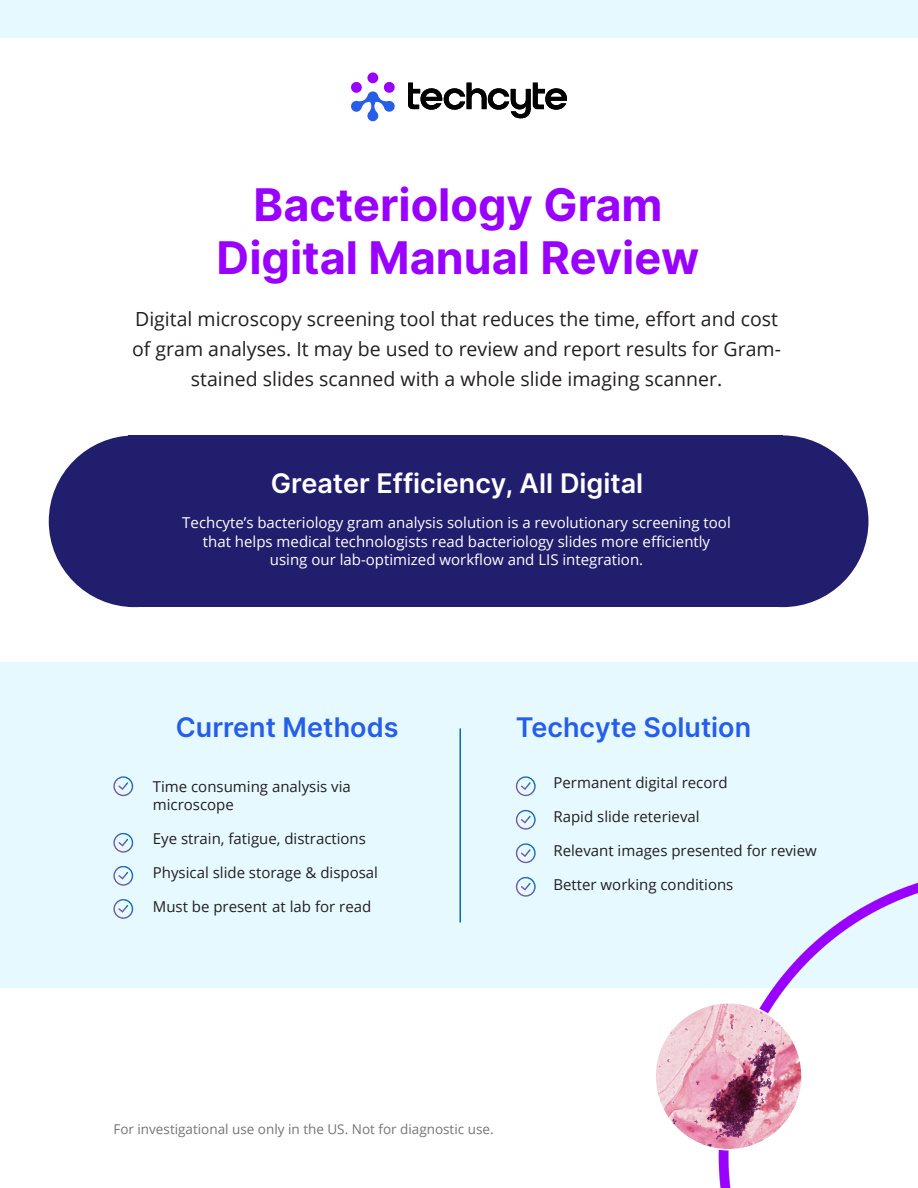
<style>
.page{position:relative;width:918px;height:1188px;background:#fff}
.page>*{position:absolute;margin:0;border:0;box-sizing:border-box;transform-origin:0 0}
.t1{font:45px/52.5px "Inter";color:#90f;text-align:center}
.t2{font:27px "Inter";color:#265eea}
.t3{font:27px "Inter";color:#fff}
.Subhead{font:19.5px/30px "Open Sans";color:#231f20;text-align:center}
.List{font:15px/18px "Open Sans";color:#231f20}
.t4{font:15px/18.6px "Open Sans";color:#fff;text-align:center}
.Disclaimer{font:13.5px "Open Sans";color:#767575}
</style>
<div class="page">
<div style="left:0;top:663px;width:918px;height:325px;background:#e5f9ff"></div>
<div style="left:49px;top:435px;width:171px;height:172px;background:#221e6e;border-radius:50%"></div>
<div style="left:697px;top:435px;width:171px;height:172px;background:#221e6e;border-radius:50%"></div>
<div style="left:128px;top:435px;width:655px;height:172px;background:#221e6e"></div>
<img style="left:718px;top:882px;width:200px;height:306px">
<svg style="left:113px;top:776px;width:20px;height:20px"></svg>
<svg style="left:113px;top:833px;width:20px;height:20px"></svg>
<svg style="left:113px;top:866px;width:20px;height:20px"></svg>
<svg style="left:113px;top:899px;width:20px;height:20px"></svg>
<svg style="left:516px;top:810px;width:20px;height:20px"></svg>
<svg style="left:516px;top:776px;width:20px;height:20px"></svg>
<svg style="left:516px;top:843px;width:20px;height:20px"></svg>
<svg style="left:516px;top:877px;width:20px;height:20px"></svg>
<div style="left:0;top:0;width:918px;height:38px;background:#e5f9ff"></div>
<hr style="left:460px;top:728px;width:1px;height:194px;background:#076bb6">
<img style="left:655px;top:1003px;width:147px;height:147px;border-radius:73px">
<div style="left:367px;top:72px;width:11px;height:11px;background:#90f;border-radius:50%"></div>
<svg style="left:351px;top:81px;width:44px;height:40px"></svg>
<svg style="left:408px;top:83px;width:159px;height:35px"></svg>
<p class="t1" style="left:217px;top:178px;width:484px">Bacteriology Gram<br>Digital Manual Review</p>
<p class="Subhead" style="left:132px;top:303px;width:650px">Digital microscopy screening tool that reduces the time, effort and cost of gram analyses. It may be used to review and report results for Gram&shy;stained slides scanned with a whole slide imaging scanner.</p>
<h1 class="t3" style="left:271px;top:463px;width:374px">Greater Efficiency, All Digital</h1>
<p class="t4" style="left:182px;top:513px;width:550px">Techcyte’s bacteriology gram analysis solution is a revolutionary screening tool that helps medical technologists read bacteriology slides more efficiently using our lab-optimized workflow and LIS integration.</p>
<h1 class="t2" style="left:176px;top:707px;width:224px">Current Methods</h1>
<h1 class="t2" style="left:516px;top:707px;width:237px">Techcyte Solution</h1>
<p class="List" style="left:153px;top:777px;width:200px">Time consuming analysis via microscope</p>
<p class="List" style="left:153px;top:829px;width:215px">Eye strain, fatigue, distractions</p>
<p class="List" style="left:153px;top:863px;width:227px">Physical slide storage &amp; disposal</p>
<p class="List" style="left:153px;top:897px;width:220px">Must be present at lab for read</p>
<p class="List" style="left:554px;top:773px;width:176px">Permanent digital record</p>
<p class="List" style="left:554px;top:807px;width:148px">Rapid slide reterieval</p>
<p class="List" style="left:554px;top:841px;width:265px">Relevant images presented for review</p>
<p class="List" style="left:554px;top:876px;width:181px">Better working conditions</p>
<p class="Disclaimer" style="left:113px;top:1120px;width:382px">For investigational use only in the US. Not for diagnostic use.</p>
</div>
